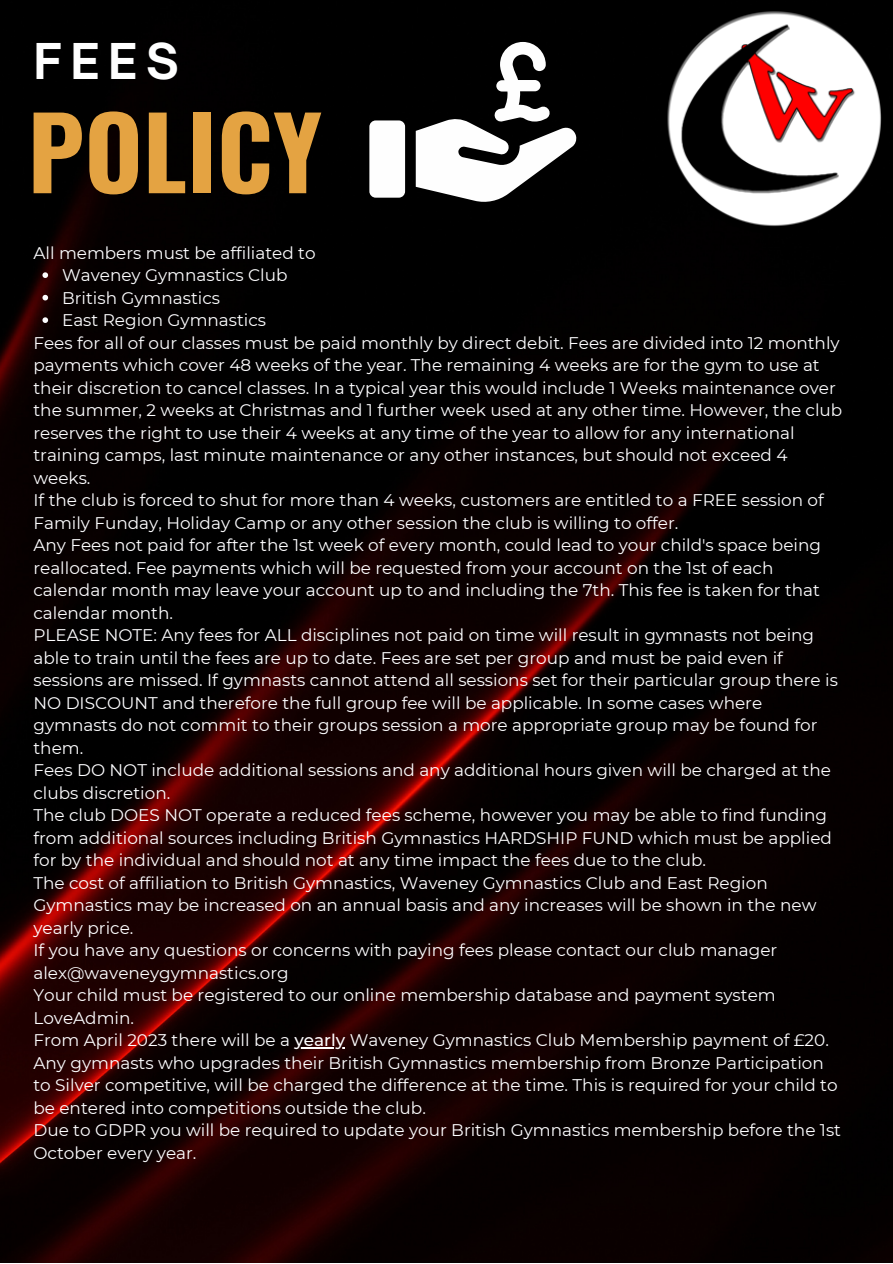
<style>
.page{position:relative;width:893px;height:1264px;background:#fff}
.page>*{position:absolute;margin:0;border:0;box-sizing:border-box;transform-origin:0 0}
.t1{font:700 99.6px "Oswald";color:#e4a342}
.t2{font:700 47.25px "Open Sauce One";color:#fff}
.t3{font:16.8px/22.5px "Montserrat";color:#fefeff}
.s1{font-weight:500}
</style>
<div class="page">
<img style="left:0;top:0;width:892px;height:1262px">
<img style="left:649px;top:0;width:243px;height:244px">
<svg style="left:42px;top:272px;width:6px;height:6px"></svg>
<svg style="left:42px;top:295px;width:6px;height:5px"></svg>
<svg style="left:42px;top:317px;width:6px;height:6px"></svg>
<hr style="left:294px;top:1047px;width:51px;height:1px;background:#fefeff">
<div style="left:369px;top:120px;width:36px;height:78px;background:#fefefe;border-radius:6px"></div>
<svg style="left:416px;top:42px;width:160px;height:160px"></svg>
<h2 class="t2" style="left:33px;top:31px;width:147px">FEES</h2>
<h1 class="t1" style="left:28px;top:74px;width:296px">POLICY</h1>
<p class="t3" style="left:33px;top:241px;width:284px">All members must be affiliated to</p>
<p class="t3" style="left:62px;top:264px;width:227px">Waveney Gymnastics Club<br>British Gymnastics<br>East Region Gymnastics</p>
<p class="t3" style="left:33px;top:331px;width:810px">Fees for all of our classes must be paid monthly by direct debit. Fees are divided into 12 monthly payments which cover 48 weeks of the year. The remaining 4 weeks are for the gym to use at their discretion to cancel classes. In a typical year this would include 1 Weeks maintenance over the summer, 2 weeks at Christmas and 1 further week used at any other time. However, the club reserves the right to use their 4 weeks at any time of the year to allow for any international training camps, last minute maintenance or any other instances, but should not exceed 4 weeks.<br>If the club is forced to shut for more than 4 weeks, customers are entitled to a FREE session of Family Funday, Holiday Camp or any other session the club is willing to offer.<br>Any Fees not paid for after the 1st week of every month, could lead to your child's space being reallocated. Fee payments which will be requested from your account on the 1st of each calendar month may leave your account up to and including the 7th. This fee is taken for that calendar month.<br>PLEASE NOTE: Any fees for ALL disciplines not paid on time will result in gymnasts not being able to train until the fees are up to date. Fees are set per group and must be paid even if sessions are missed. If gymnasts cannot attend all sessions set for their particular group there is NO DISCOUNT and therefore the full group fee will be applicable. In some cases where gymnasts do not commit to their groups session a more appropriate group may be found for them.<br>Fees DO NOT include additional sessions and any additional hours given will be charged at the clubs discretion.<br>The club DOES NOT operate a reduced fees scheme, however you may be able to find funding from additional sources including British Gymnastics HARDSHIP FUND which must be applied for by the individual and should not at any time impact the fees due to the club.<br>The cost of affiliation to British Gymnastics, Waveney Gymnastics Club and East Region Gymnastics may be increased on an annual basis and any increases will be shown in the new yearly price.<br>If you have any questions or concerns with paying fees please contact our club manager alex@waveneygymnastics.org<br>Your child must be registered to our online membership database and payment system LoveAdmin.<br>From April 2023 there will be a <span class="s1">yearly</span> Waveney Gymnastics Club Membership payment of £20.<br>Any gymnasts who upgrades their British Gymnastics membership from Bronze Participation to Silver competitive, will be charged the difference at the time. This is required for your child to be entered into competitions outside the club.<br>Due to GDPR you will be required to update your British Gymnastics membership before the 1st October every year.</p>
</div>
